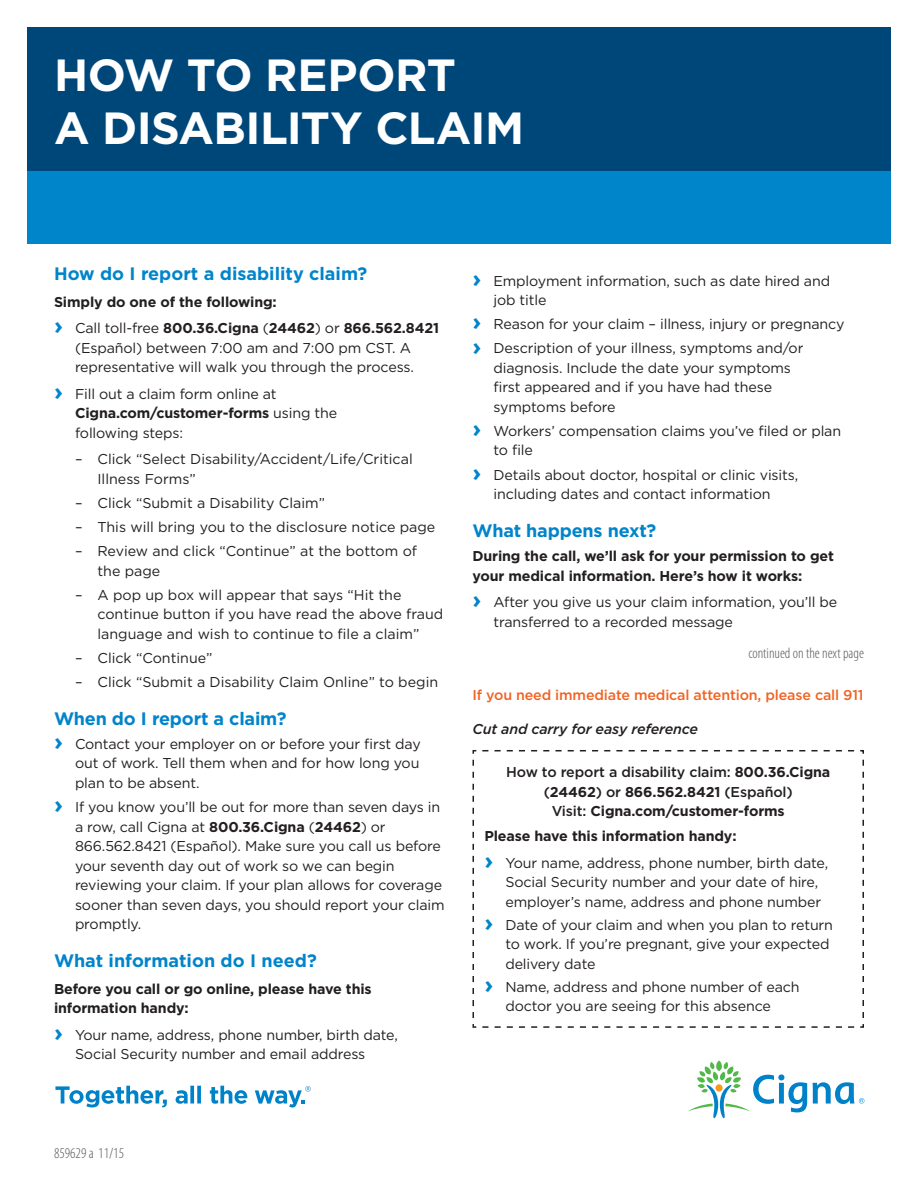
<style>
.page{position:relative;width:918px;height:1188px;background:#fff}
.page>*{position:absolute;margin:0;border:0;box-sizing:border-box;transform-origin:0 0}
.t1{font:700 45px/52.5px "Gotham";letter-spacing:-.015em;color:#fff}
.t2{font:700 18px "Gotham";color:#0084ca}
.t3{font:300 condensed 15px "Myriad Pro";color:#57585a}
.t4{font:14.25px/19.5px "Gotham";letter-spacing:-.01em;color:#231f20}
.t5{font:700 14.25px/19.5px "Gotham";letter-spacing:-.01em;color:#231f20}
.t6{font:500 14.25px "Gotham";letter-spacing:-.01em;color:#f26221}
.t7{font:italic 500 14.25px "Gotham";letter-spacing:-.01em;color:#231f20}
.s1{font-size:24px;color:#0084ca}
.s2{font-weight:400}
.s3{font-weight:700;font-size:24px;color:#0084ca}
.s4{font-weight:700}
.s5{font-weight:500}
</style>
<div class="page">
<div style="left:27px;top:27px;width:864px;height:212px;background:#004779"></div>
<div style="left:27px;top:172px;width:864px;height:72px;background:#0084ca"></div>
<svg style="left:472px;top:750px;width:392px;height:278px"></svg>
<svg style="left:55px;top:1086px;width:112px;height:21px"></svg>
<svg style="left:176px;top:1086px;width:25px;height:18px"></svg>
<svg style="left:210px;top:1086px;width:37px;height:18px"></svg>
<svg style="left:255px;top:1086px;width:56px;height:21px"></svg>
<svg style="left:688px;top:1061px;width:176px;height:57px"></svg>
<h1 class="t1" style="left:54px;top:49px;width:472px">HOW TO REPORT<br>A DISABILITY CLAIM</h1>
<p class="t2" style="left:54px;top:262px;width:315px">How do I report a disability claim?</p>
<p class="t5" style="left:54px;top:288px;width:387px;line-height:26.5px">Simply do one of the following:<br><span class="s1">›</span> <span class="s2">Call toll-free</span> 800.36.Cigna <span class="s2">(</span>24462<span class="s2">) or</span> 866.562.8421</p>
<p class="t4" style="left:75px;top:338px;width:340px">(Español) between 7:00 am and 7:00 pm CST. A representative will walk you through the process.</p>
<p class="t4" style="left:75px;top:384px;width:264px;text-indent:-21px"><span class="s3">›</span> Fill out a claim form online at<br><span class="s4">Cigna.com/customer-forms</span> using the following steps:</p>
<p class="t4" style="left:98px;top:449px;width:317px;text-indent:-22px">– Click “Select Disability/Accident/Life/Critical<br>Illness Forms”</p>
<p class="t4" style="left:75px;top:493px;width:252px">– Click “Submit a Disability Claim”</p>
<p class="t4" style="left:75px;top:517px;width:362px">– This will bring you to the disclosure notice page</p>
<p class="t4" style="left:97px;top:541px;width:321px;text-indent:-22px">– Review and click “Continue” at the bottom of the page</p>
<p class="t4" style="left:98px;top:585px;width:347px;text-indent:-22px">– A pop up box will appear that says “Hit the continue button if you have read the above fraud language and wish to continue to file a claim”</p>
<p class="t4" style="left:75px;top:648px;width:139px">– Click “Continue”</p>
<p class="t4" style="left:75px;top:672px;width:365px">– Click “Submit a Disability Claim Online” to begin</p>
<p class="t2" style="left:54px;top:707px;width:234px">When do I report a claim?</p>
<p class="t4" style="left:75px;top:734px;width:347px;text-align:justify;text-indent:-21px"><span class="s3">›</span> Contact your employer on or before your first day out of work. Tell them when and for how long you plan to be absent.</p>
<p class="t4" style="left:75px;top:797px;width:371px;text-indent:-21px"><span class="s3">›</span> If you know you’ll be out for more than seven days in a row, call Cigna at <span class="s4">800.36.Cigna</span> (<span class="s4">24462</span>) or 866.562.8421 (Español). Make sure you call us before your seventh day out of work so we can begin reviewing your claim. If your plan allows for coverage sooner than seven days, you should report your claim promptly.</p>
<p class="t2" style="left:54px;top:949px;width:264px">What information do I need?</p>
<p class="t5" style="left:54px;top:979px;width:319px">Before you call or go online, please have this information handy:</p>
<p class="t4" style="left:75px;top:1025px;width:324px;text-indent:-21px"><span class="s3">›</span> Your name, address, phone number, birth date,<br>Social Security number and email address</p>
<p class="t4" style="left:494px;top:271px;width:338px;text-indent:-21px"><span class="s3">›</span> Employment information, such as date hired and job title</p>
<p class="t4" style="left:472px;top:312px;width:373px;line-height:24.2px"><span class="s3">›</span> Reason for your claim – illness, injury or pregnancy <span class="s3">›</span> Description of your illness, symptoms and/or</p>
<p class="t4" style="left:494px;top:358px;width:299px">diagnosis. Include the date your symptoms first appeared and if you have had these symptoms before</p>
<p class="t4" style="left:494px;top:421px;width:349px;text-indent:-21px"><span class="s3">›</span> Workers’ compensation claims you’ve filed or plan to file</p>
<p class="t4" style="left:472px;top:464px;width:327px;text-align:center"><span class="s3">›</span> Details about doctor, hospital or clinic visits, including dates and contact information</p>
<p class="t2" style="left:472px;top:519px;width:185px">What happens next?</p>
<p class="t5" style="left:472px;top:546px;width:363px">During the call, we’ll ask for your permission to get your medical information. Here’s how it works:</p>
<p class="t4" style="left:494px;top:592px;width:345px;text-indent:-21px"><span class="s3">›</span> After you give us your claim information, you’ll be transferred to a recorded message</p>
<p class="t3" style="left:748px;top:645px;width:117px">continued on the next page</p>
<p class="t6" style="left:472px;top:686px;width:393px">If you need immediate medical attention, please call 911</p>
<p class="t7" style="left:472px;top:720px;width:227px">Cut and carry for easy reference</p>
<p class="t5" style="left:506px;top:762px;width:326px;text-align:center"><span class="s5">How to report a disability claim:</span> 800.36.Cigna <span class="s5">(</span>24462<span class="s5">) or</span> 866.562.8421 <span class="s5">(Español)<br>Visit:</span> Cigna.com/customer-forms</p>
<p class="t4" style="left:484px;top:822px;width:345px;line-height:26.5px"><span class="s4">Please have this information handy:<br></span><span class="s3">›</span> Your name, address, phone number, birth date,</p>
<p class="t4" style="left:505px;top:872px;width:317px">Social Security number and your date of hire, employer’s name, address and phone number</p>
<p class="t4" style="left:505px;top:915px;width:329px;text-indent:-21px"><span class="s3">›</span> Date of your claim and when you plan to return to work. If you’re pregnant, give your expected delivery date</p>
<p class="t4" style="left:484px;top:977px;width:317px;text-align:center"><span class="s3">›</span> Name, address and phone number of each doctor you are seeing for this absence</p>
<p class="t3" style="left:54px;top:1145px;width:72px">859629 a 11/15</p>
</div>
